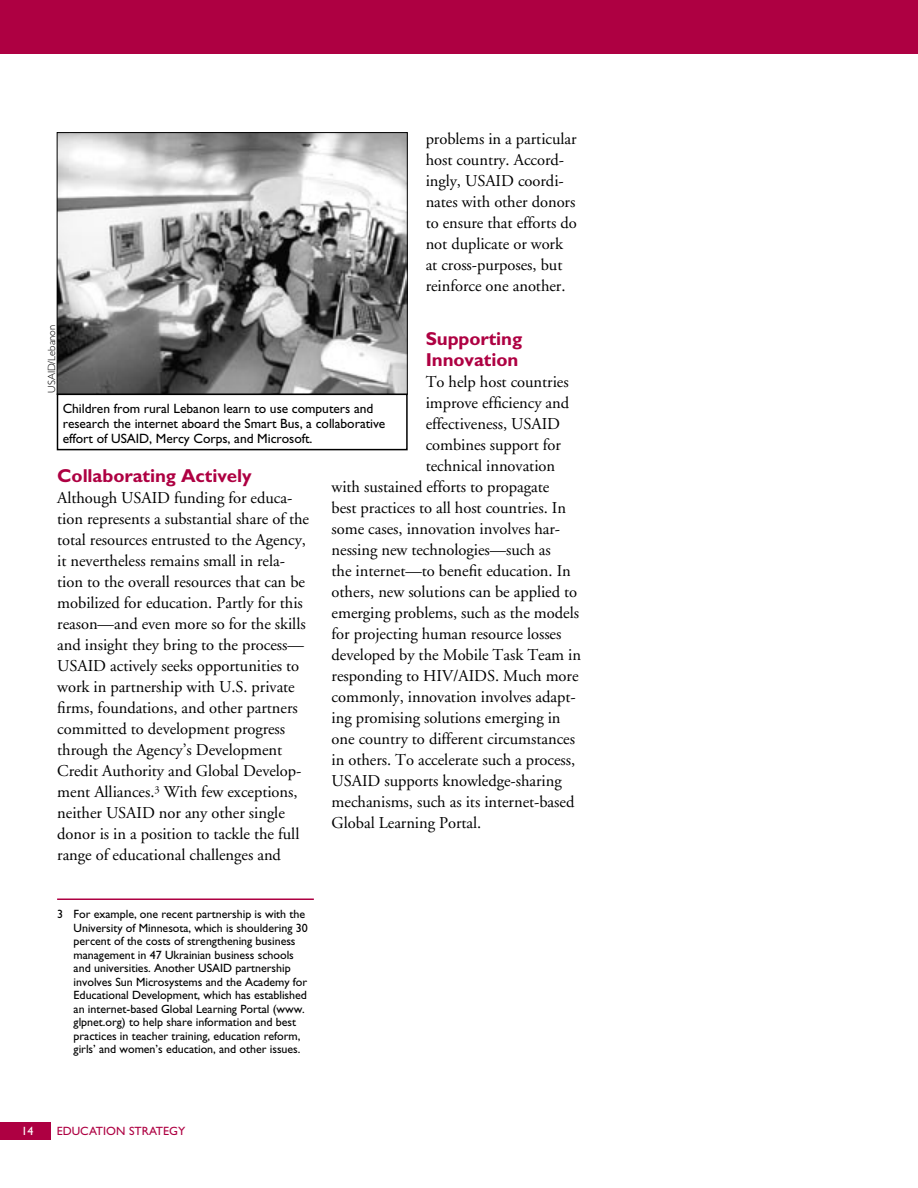
<style>
.page{position:relative;width:918px;height:1188px;background:#fff}
.page>*{position:absolute;margin:0;border:0;box-sizing:border-box;transform-origin:0 0}
.GSM_Subhead_1{font:700 18.75px/21px "Gill Sans";letter-spacing:-.005em;color:#ae0042}
.GSM_BT3{font:16.5px/21px "Adobe Garamond";letter-spacing:-.005em;color:#000}
.GSM_Image_caption{font:13.5px/15px "Gill Sans";letter-spacing:-.005em;color:#000}
.GSM_Footnote_first{font:12px/13.5px "Gill Sans";letter-spacing:-.005em;color:#000}
.t1{font:12px "Gill Sans";color:#ae0042}
.t2{font:12px "Gill Sans";color:#fff}
.GSM_Image_credit{font:300 10.5px "Gill Sans";letter-spacing:-.005em;color:#000}
</style>
<div class="page">
<div style="left:0;top:1122px;width:51px;height:17px;background:#ae0042"></div>
<div style="left:0;top:0;width:918px;height:54px;background:#ae0042"></div>
<hr style="left:57px;top:898px;width:257px;height:2px;background:#ae0042">
<img style="left:59px;top:134px;width:347px;height:259px">
<div style="left:57px;top:132px;width:351px;height:263px;border:1px solid #000"></div>
<div style="left:57px;top:394px;width:351px;height:56px;border:2px solid #000"></div>
<p class="GSM_BT3" style="left:426px;top:129px;width:153px">problems in a particular host country. Accord&shy;ingly, USAID coordi&shy;nates with other donors to ensure that efforts do not duplicate or work at cross-purposes, but reinforce one another.</p>
<p class="GSM_Image_credit" style="left:46px;top:393px;width:69px;rotate:-90deg">USAID/Lebanon</p>
<p class="GSM_Subhead_1" style="left:426px;top:328px;width:98px">Supporting<br>Innovation</p>
<p class="GSM_BT3" style="left:426px;top:372px;width:145px">To help host countries</p>
<p class="GSM_BT3" style="left:426px;top:393px;width:145px">improve efficiency and</p>
<p class="GSM_BT3" style="left:426px;top:414px;width:136px">effectiveness, USAID</p>
<p class="GSM_BT3" style="left:426px;top:435px;width:137px">combines support for</p>
<p class="GSM_BT3" style="left:426px;top:456px;width:131px">technical innovation</p>
<p class="GSM_BT3" style="left:332px;top:477px;width:219px">with sustained efforts to propagate</p>
<p class="GSM_BT3" style="left:332px;top:498px;width:236px">best practices to all host countries. In</p>
<p class="GSM_BT3" style="left:332px;top:519px;width:230px">some cases, innovation involves har-</p>
<p class="GSM_BT3" style="left:332px;top:540px;width:221px">nessing new technologies—such as</p>
<p class="GSM_BT3" style="left:332px;top:561px;width:241px">the internet—to benefit education. In</p>
<p class="GSM_BT3" style="left:332px;top:582px;width:247px">others, new solutions can be applied to</p>
<p class="GSM_BT3" style="left:332px;top:603px;width:249px">emerging problems, such as the models</p>
<p class="GSM_BT3" style="left:332px;top:624px;width:231px">for projecting human resource losses</p>
<p class="GSM_BT3" style="left:332px;top:645px;width:251px">developed by the Mobile Task Team in</p>
<p class="GSM_BT3" style="left:332px;top:666px;width:249px">responding to HIV/AIDS. Much more</p>
<p class="GSM_BT3" style="left:332px;top:687px;width:246px">commonly, innovation involves adapt-</p>
<p class="GSM_BT3" style="left:332px;top:708px;width:231px">ing promising solutions emerging in</p>
<p class="GSM_BT3" style="left:332px;top:729px;width:245px">one country to different circumstances</p>
<p class="GSM_BT3" style="left:332px;top:750px;width:245px">in others. To accelerate such a process,</p>
<p class="GSM_BT3" style="left:332px;top:771px;width:232px">USAID supports knowledge-sharing</p>
<p class="GSM_BT3" style="left:332px;top:792px;width:244px">mechanisms, such as its internet-based</p>
<p class="GSM_BT3" style="left:332px;top:813px;width:151px">Global Learning Portal.</p>
<p class="GSM_Image_caption" style="left:63px;top:401px;width:324px">Children from rural Lebanon learn to use computers and research the internet aboard the Smart Bus, a collaborative effort of USAID, Mercy Corps, and Microsoft.</p>
<p class="GSM_Subhead_1" style="left:57px;top:465px;width:196px">Collaborating Actively</p>
<p class="GSM_BT3" style="left:57px;top:488px;width:253px">Although USAID funding for educa&shy;tion represents a substantial share of the total resources entrusted to the Agency, it nevertheless remains small in rela&shy;tion to the overall resources that can be mobilized for education. Partly for this reason—and even more so for the skills and insight they bring to the process— USAID actively seeks opportunities to work in partnership with U.S. private firms, foundations, and other partners committed to development progress through the Agency’s Development Credit Authority and Global Develop&shy;ment Alliances.<sup>3</sup> With few exceptions, neither USAID nor any other single donor is in a position to tackle the full range of educational challenges and</p>
<p class="GSM_Footnote_first" style="left:74px;top:907px;width:236px;text-indent:-16px">3 For example, one recent partnership is with the University of Minnesota, which is shouldering 30 percent of the costs of strengthening business management in 47 Ukrainian business schools and universities. Another USAID partnership involves Sun Microsystems and the Academy for Educational Development, which has established an internet-based Global Learning Portal (www. glpnet.org) to help share information and best practices in teacher training, education reform, girls’ and women’s education, and other issues.</p>
<p class="t2" style="left:21px;top:1124px;width:13px">14</p>
<p class="t1" style="left:57px;top:1124px;width:130px">EDUCATION STRATEGY</p>
</div>
